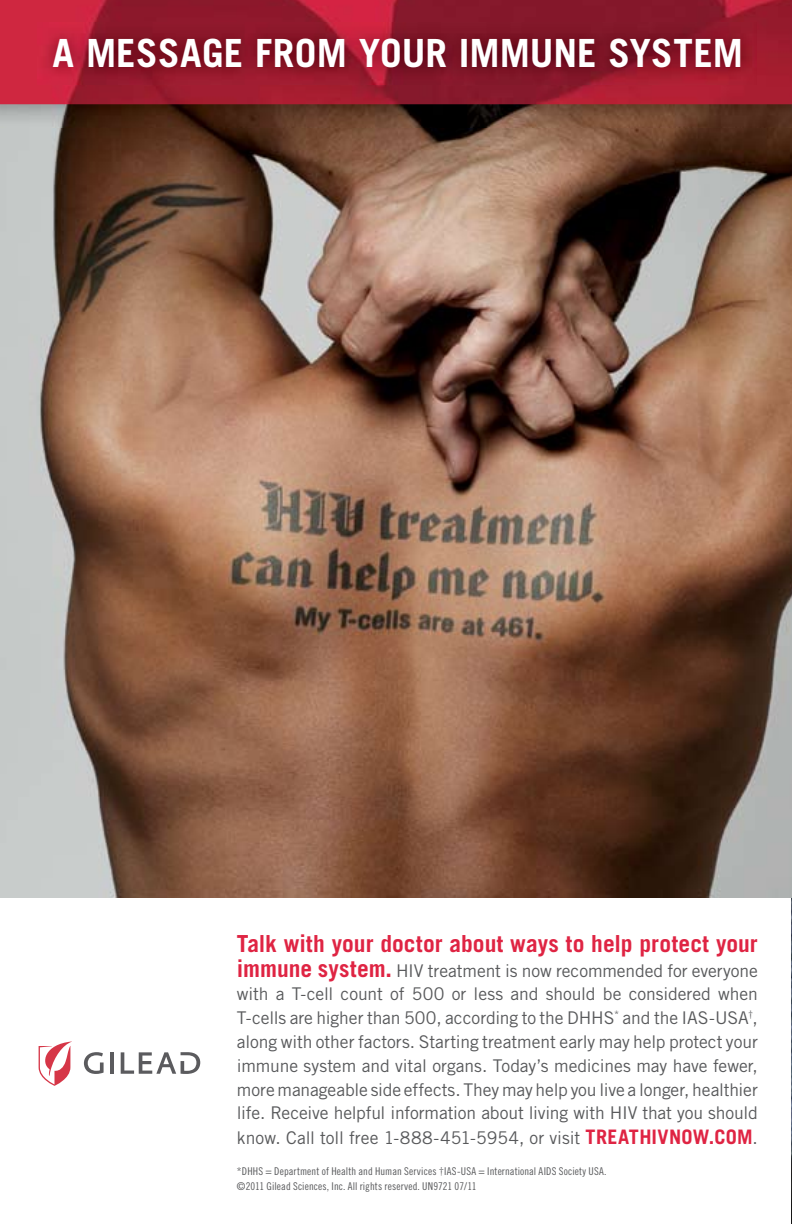
<style>
.page{position:relative;width:792px;height:1224px;background:#fff}
.page>*{position:absolute;margin:0;border:0;box-sizing:border-box;transform-origin:0 0}
.t1{font:700 38.8px "Trade Gothic";color:#fff}
.t2{font:700 23.6px "Trade Gothic";color:#df2443}
.t3{font:17.6px/24px "Trade Gothic";letter-spacing:-.005em;color:#58595b;text-align:justify}
.t4{font:10.6px/14.4px "Trade Gothic Cond Eighteen";letter-spacing:.01em;color:#58595b}
.s1{font-weight:700;font-size:23.6px;color:#df2443}
.s2{font-weight:700;font-size:20px;color:#df2443}
</style>
<div class="page">
<img style="left:791px;top:898px;width:1px;height:325px">
<img style="left:0;top:0;width:792px;height:898px">
<img style="left:38px;top:23px;width:719px;height:61px">
<svg style="left:84px;top:1052px;width:20px;height:22px"></svg>
<hr style="left:110px;top:1052px;width:4px;height:22px;background:#5b5b5e">
<svg style="left:121px;top:1052px;width:79px;height:22px"></svg>
<svg style="left:39px;top:1042px;width:32px;height:44px"></svg>
<h1 class="t1" style="left:53px;top:30px;width:692px">A MESSAGE FROM YOUR IMMUNE SYSTEM</h1>
<h2 class="t2" style="left:237px;top:929px;width:522px">Talk with your doctor about ways to help protect your</h2>
<p class="t3" style="left:237px;top:958px;width:523px"><span class="s1">immune system.</span> HIV treatment is now recommended for everyone with a T-cell count of 500 or less and should be considered when T-cells are higher than 500, according to the DHHS<sup>*</sup> and the IAS-USA<sup>†</sup>, along with other factors. Starting treatment early may help protect your immune system and vital organs. Today’s medicines may have fewer, more manageable side effects. They may help you live a longer, healthier life. Receive helpful information about living with HIV that you should know. Call toll free 1-888-451-5954, or visit <span class="s2">TREATHIVNOW.COM</span>.</p>
<p class="t4" style="left:237px;top:1164px;width:371px">*DHHS = Department of Health and Human Services †IAS-USA = International AIDS Society USA. ©2011 Gilead Sciences, Inc. All rights reserved. UN9721 07/11</p>
</div>
